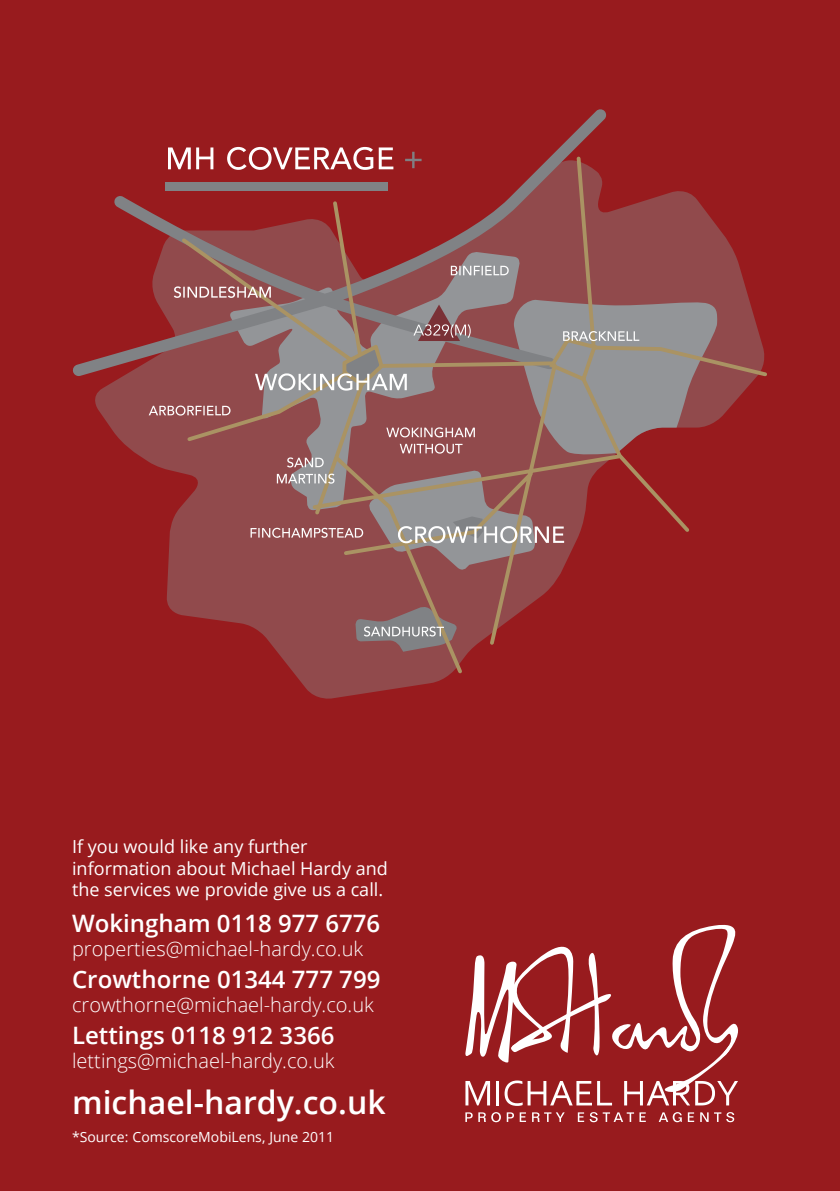
<style>
.page{position:relative;width:840px;height:1191px;background:#fff}
.page>*{position:absolute;margin:0;border:0;box-sizing:border-box;transform-origin:0 0}
.t1{font:600 32px "Open Sans";color:#fff}
.t2{font:600 24px "Open Sans";color:#fff}
.t3{font:300 20px "Open Sans";color:#fff}
.t4{font:18px/21.6px "Open Sans";color:#fff}
.t5{font:14px "Open Sans";color:#fff}
</style>
<div class="page">
<div style="left:0;top:0;width:839px;height:1191px;background:#981b1e"></div>
<svg style="left:465px;top:1112px;width:7px;height:10px"></svg>
<svg style="left:478px;top:1112px;width:22px;height:10px"></svg>
<svg style="left:506px;top:1112px;width:7px;height:10px"></svg>
<svg style="left:519px;top:1112px;width:6px;height:10px"></svg>
<svg style="left:532px;top:1112px;width:32px;height:10px"></svg>
<svg style="left:577px;top:1112px;width:56px;height:10px"></svg>
<svg style="left:639px;top:1112px;width:6px;height:10px"></svg>
<svg style="left:658px;top:1112px;width:23px;height:10px"></svg>
<svg style="left:687px;top:1112px;width:6px;height:10px"></svg>
<svg style="left:700px;top:1112px;width:33px;height:10px"></svg>
<svg style="left:465px;top:924px;width:273px;height:182px"></svg>
<svg style="left:95px;top:376px;width:352px;height:323px"></svg>
<svg style="left:73px;top:109px;width:533px;height:267px"></svg>
<svg style="left:178px;top:199px;width:368px;height:87px"></svg>
<svg style="left:450px;top:266px;width:58px;height:9px"></svg>
<svg style="left:546px;top:154px;width:221px;height:266px"></svg>
<div style="left:165px;top:182px;width:223px;height:8px;background:#808285"></div>
<svg style="left:405px;top:152px;width:16px;height:16px"></svg>
<svg style="left:168px;top:147px;width:225px;height:23px"></svg>
<svg style="left:149px;top:286px;width:568px;height:390px"></svg>
<p class="t4" style="left:72px;top:835px;width:317px">If you would like any further information about Michael Hardy and the services we provide give us a call.</p>
<p class="t2" style="left:72px;top:907px;width:309px">Wokingham 0118 977 6776</p>
<p class="t3" style="left:72px;top:935px;width:292px">properties@michael-hardy.co.uk</p>
<p class="t2" style="left:72px;top:963px;width:310px">Crowthorne 01344 777 799</p>
<p class="t3" style="left:72px;top:991px;width:303px">crowthorne@michael-hardy.co.uk</p>
<p class="t2" style="left:72px;top:1019px;width:264px">Lettings 0118 912 3366</p>
<p class="t3" style="left:72px;top:1047px;width:264px">lettings@michael-hardy.co.uk</p>
<h1 class="t1" style="left:72px;top:1080px;width:315px">michael-hardy.co.uk</h1>
<p class="t5" style="left:72px;top:1127px;width:263px">*Source: ComscoreMobiLens, June 2011</p>
</div>
